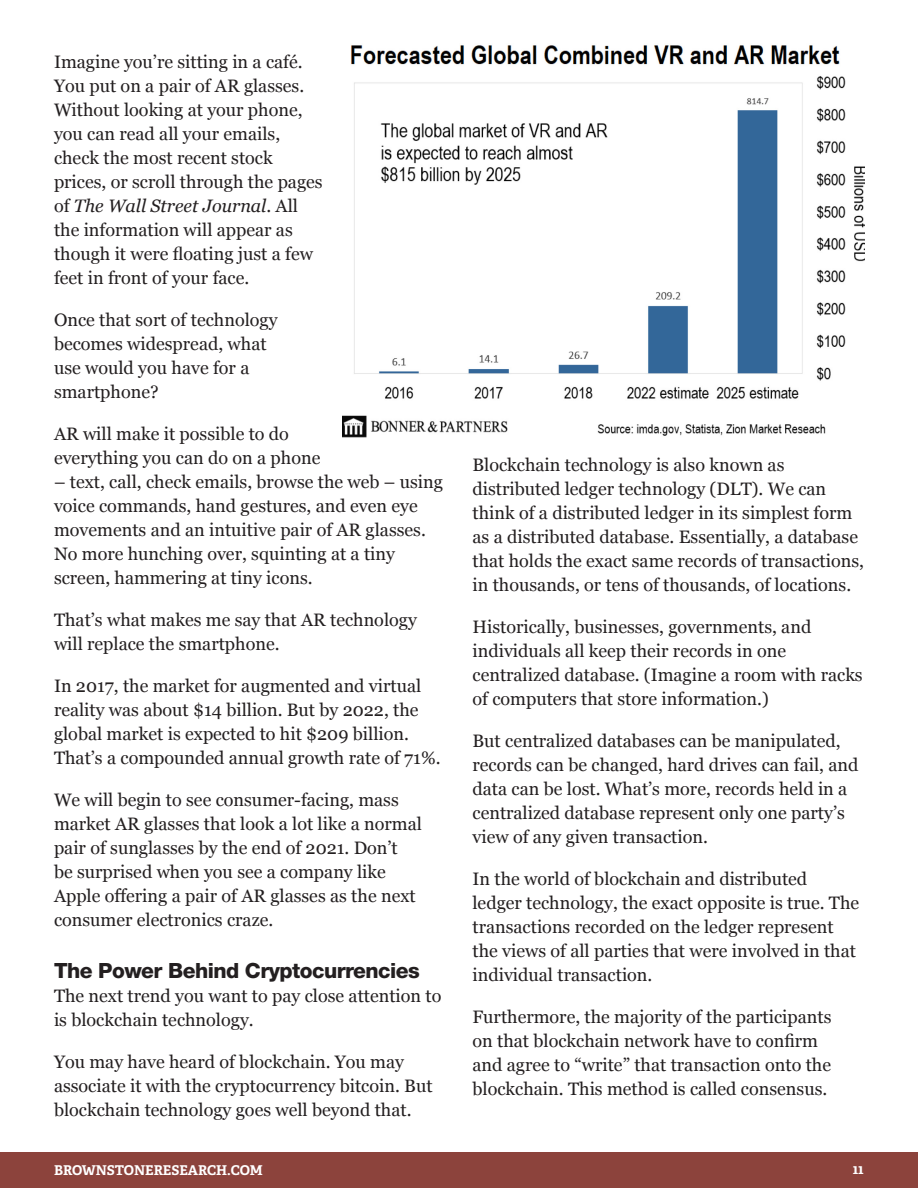
<style>
.page{position:relative;width:918px;height:1188px;background:#fff}
.page>*{position:absolute;margin:0;border:0;box-sizing:border-box;transform-origin:0 0}
.Subhead{font:800 21px "Helvetica Neue LT Std";letter-spacing:-.025em;color:#231f20}
.Text{font:18px/24px "Georgia";color:#231f20}
.t1{font:700 13.5px "Adelle PE";color:#fff}
.s1{font-style:italic}
</style>
<div class="page">
<div style="left:0;top:1152px;width:918px;height:36px;background:#8c433c"></div>
<img style="left:342px;top:45px;width:522px;height:393px">
<p class="Text" style="left:54px;top:49px;width:270px">Imagine you’re sitting in a café.<br>You put on a pair of AR glasses.<br>Without looking at your phone, you can read all your emails, check the most recent stock prices, or scroll through the pages of <span class="s1">The Wall Street Journal</span>. All the information will appear as though it were floating just a few feet in front of your face.</p>
<p class="Text" style="left:54px;top:307px;width:225px">Once that sort of technology becomes widespread, what use would you have for a smartphone?</p>
<p class="Text" style="left:54px;top:421px;width:268px">AR will make it possible to do everything you can do on a phone</p>
<p class="Text" style="left:54px;top:469px;width:391px">– text, call, check emails, browse the web – using voice commands, hand gestures, and even eye movements and an intuitive pair of AR glasses.<br>No more hunching over, squinting at a tiny screen, hammering at tiny icons.</p>
<p class="Text" style="left:54px;top:607px;width:364px">That’s what makes me say that AR technology will replace the smartphone.</p>
<p class="Text" style="left:54px;top:673px;width:388px">In 2017, the market for augmented and virtual reality was about $14 billion. But by 2022, the global market is expected to hit $209 billion.<br>That’s a compounded annual growth rate of 71%.</p>
<p class="Text" style="left:54px;top:787px;width:369px">We will begin to see consumer-facing, mass market AR glasses that look a lot like a normal pair of sunglasses by the end of 2021. Don’t<br>be surprised when you see a company like Apple offering a pair of AR glasses as the next consumer electronics craze.</p>
<p class="Subhead" style="left:54px;top:958px;width:367px">The Power Behind Cryptocurrencies</p>
<p class="Text" style="left:54px;top:983px;width:389px">The next trend you want to pay close attention to is blockchain technology.</p>
<p class="Text" style="left:54px;top:1049px;width:380px">You may have heard of blockchain. You may associate it with the cryptocurrency bitcoin. But blockchain technology goes well beyond that.</p>
<p class="Text" style="left:472px;top:452px;width:393px">Blockchain technology is also known as distributed ledger technology (DLT). We can think of a distributed ledger in its simplest form as a distributed database. Essentially, a database that holds the exact same records of transactions, in thousands, or tens of thousands, of locations.</p>
<p class="Text" style="left:472px;top:614px;width:392px">Historically, businesses, governments, and individuals all keep their records in one centralized database. (Imagine a room with racks of computers that store information.)</p>
<p class="Text" style="left:472px;top:728px;width:387px">But centralized databases can be manipulated, records can be changed, hard drives can fail, and data can be lost. What’s more, records held in a centralized database represent only one party’s view of any given transaction.</p>
<p class="Text" style="left:472px;top:866px;width:388px">In the world of blockchain and distributed ledger technology, the exact opposite is true. The transactions recorded on the ledger represent the views of all parties that were involved in that individual transaction.</p>
<p class="Text" style="left:472px;top:1004px;width:361px">Furthermore, the majority of the participants on that blockchain network have to confirm and agree to “write” that transaction onto the blockchain. This method is called consensus.</p>
<p class="t1" style="left:54px;top:1161px;width:210px">BROWNSTONERESEARCH.COM</p>
<p class="t1" style="left:853px;top:1159px;width:12px">11</p>
</div>
